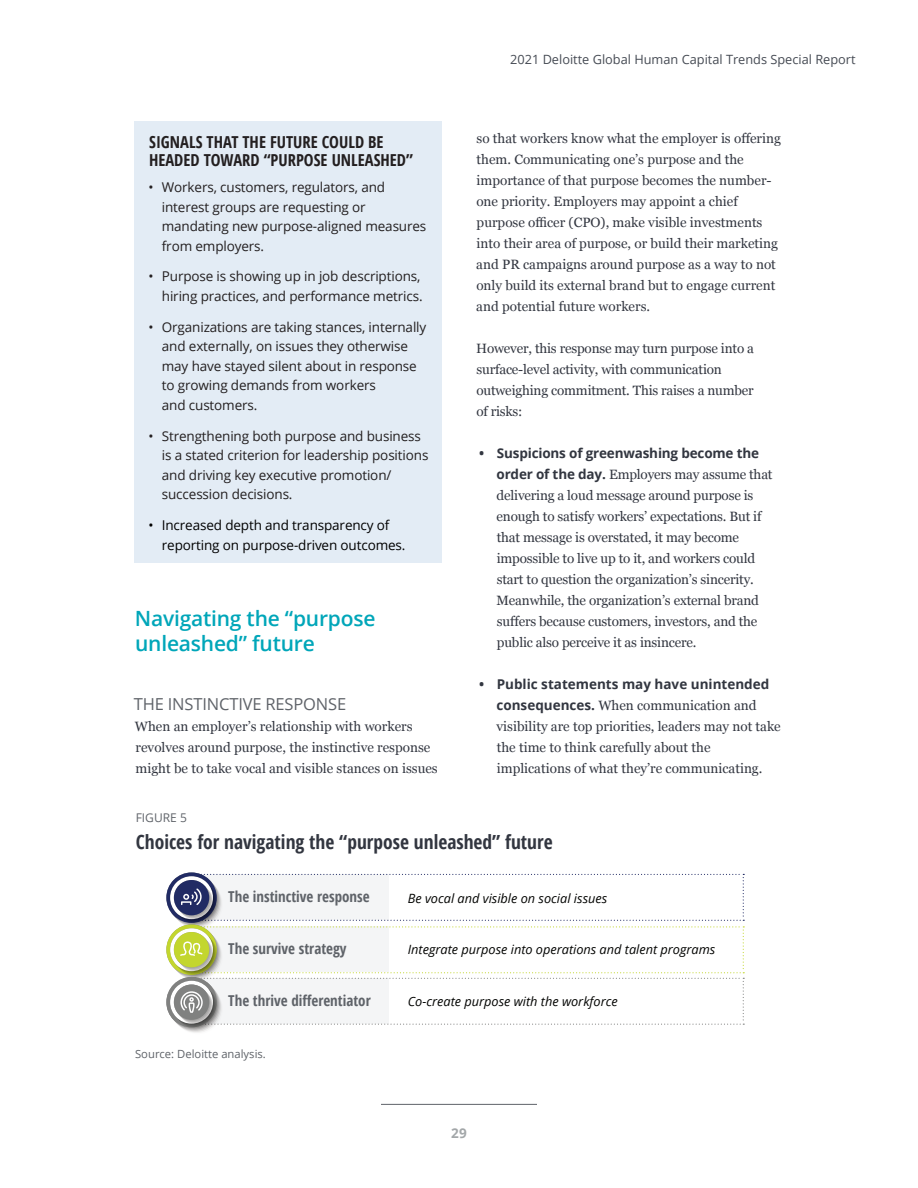
<style>
.page{position:relative;width:918px;height:1188px;background:#fff}
.page>*{position:absolute;margin:0;border:0;box-sizing:border-box;transform-origin:0 0}
.t1{font:600 21px/25.2px "Open Sans";letter-spacing:-.01em;color:#00a6b9}
.t2{font:700 19.5px "Open Sans Condensed";color:#323640}
.t3{font:700 condensed 16.5px/18px "Open Sans";color:#231f20}
.t4{font:16.5px "Open Sans";letter-spacing:-.01em;color:#5f6369}
.t5{font:700 15px "Open Sans Condensed";color:#5f6369}
.t6{font:13.5px/21px "Georgia";color:#323640}
.t7{font:13.5px/19.5px "Open Sans";letter-spacing:-.01em;color:#231f20}
.t8{font:700 13.5px "Open Sans";letter-spacing:-.005em;color:#323640}
.t9{font:13.5px/19.5px "Open Sans";letter-spacing:-.01em;color:#000}
.t10{font:700 13.5px "Open Sans";color:#a3a7a9}
.t11{font:italic 12.75px "Open Sans";color:#040503}
.t12{font:12.75px "Open Sans";color:#464b54}
.t13{font:12px "Open Sans";color:#5f6369}
.t14{font:11.25px "Open Sans";color:#5f6369}
.s1{font-family:"Open Sans";font-weight:700}
</style>
<div class="page">
<hr style="left:381px;top:1104px;width:156px;height:1px;background:#5f6369">
<div style="left:135px;top:122px;width:307px;height:441px;background:#e3ecf5"></div>
<svg style="left:177px;top:989px;width:43px;height:42px"></svg>
<svg style="left:176px;top:987px;width:43px;height:43px"></svg>
<svg style="left:175px;top:986px;width:43px;height:43px"></svg>
<svg style="left:166px;top:872px;width:578px;height:155px"></svg>
<p class="t3" style="left:149px;top:133px;width:265px">SIGNALS THAT THE FUTURE COULD BE<br>HEADED TOWARD “PURPOSE UNLEASHED”</p>
<p class="t7" style="left:162px;top:177px;width:266px;text-indent:-14px">• Workers, customers, regulators, and interest groups are requesting or mandating new purpose-aligned measures from employers.</p>
<p class="t7" style="left:148px;top:266px;width:276px;text-align:right">• Purpose is showing up in job descriptions, hiring practices, and performance metrics.</p>
<p class="t7" style="left:162px;top:317px;width:266px;text-indent:-14px">• Organizations are taking stances, internally and externally, on issues they otherwise may have stayed silent about in response to growing demands from workers<br>and customers.</p>
<p class="t7" style="left:162px;top:426px;width:268px;text-indent:-14px">• Strengthening both purpose and business is a stated criterion for leadership positions and driving key executive promotion/ succession decisions.</p>
<p class="t9" style="left:162px;top:515px;width:245px;text-indent:-14px">• Increased depth and transparency of reporting on purpose-driven outcomes.</p>
<h1 class="t1" style="left:135px;top:605px;width:242px">Navigating the “purpose unleashed” future</h1>
<p class="t4" style="left:134px;top:692px;width:214px">THE INSTINCTIVE RESPONSE</p>
<p class="t6" style="left:135px;top:715px;width:304px">When an employer’s relationship with workers revolves around purpose, the instinctive response might be to take vocal and visible stances on issues</p>
<p class="t12" style="left:510px;top:50px;width:347px">2021 Deloitte Global Human Capital Trends Special Report</p>
<p class="t6" style="left:476px;top:127px;width:306px">so that workers know what the employer is offering them. Communicating one’s purpose and the importance of that purpose becomes the number&shy;one priority. Employers may appoint a chief purpose officer (CPO), make visible investments into their area of purpose, or build their marketing and PR campaigns around purpose as a way to not only build its external brand but to engage current and potential future workers.</p>
<p class="t6" style="left:476px;top:337px;width:279px">However, this response may turn purpose into a surface-level activity, with communication outweighing commitment. This raises a number of risks:</p>
<p class="t8" style="left:479px;top:443px;width:282px">• Suspicions of greenwashing become the</p>
<p class="t6" style="left:497px;top:463px;width:278px"><span class="s1">order of the day.</span> Employers may assume that delivering a loud message around purpose is enough to satisfy workers’ expectations. But if that message is overstated, it may become impossible to live up to it, and workers could start to question the organization’s sincerity.<br>Meanwhile, the organization’s external brand suffers because customers, investors, and the public also perceive it as insincere.</p>
<p class="t8" style="left:479px;top:674px;width:292px">• Public statements may have unintended</p>
<p class="t6" style="left:497px;top:694px;width:286px"><span class="s1">consequences.</span> When communication and visibility are top priorities, leaders may not take the time to think carefully about the implications of what they’re communicating.</p>
<p class="t13" style="left:136px;top:810px;width:53px">FIGURE 5</p>
<h2 class="t2" style="left:136px;top:829px;width:418px">Choices for navigating the “purpose unleashed” future</h2>
<p class="t5" style="left:228px;top:886px;width:143px">The instinctive response</p>
<p class="t5" style="left:228px;top:938px;width:120px">The survive strategy</p>
<p class="t5" style="left:228px;top:990px;width:144px">The thrive differentiator</p>
<p class="t14" style="left:135px;top:1046px;width:132px">Source: Deloitte analysis.</p>
<p class="t11" style="left:408px;top:889px;width:201px">Be vocal and visible on social issues</p>
<p class="t11" style="left:408px;top:941px;width:309px">Integrate purpose into operations and talent programs</p>
<p class="t11" style="left:408px;top:993px;width:211px">Co-create purpose with the workforce</p>
<p class="t10" style="left:451px;top:1123px;width:17px">29</p>
</div>
